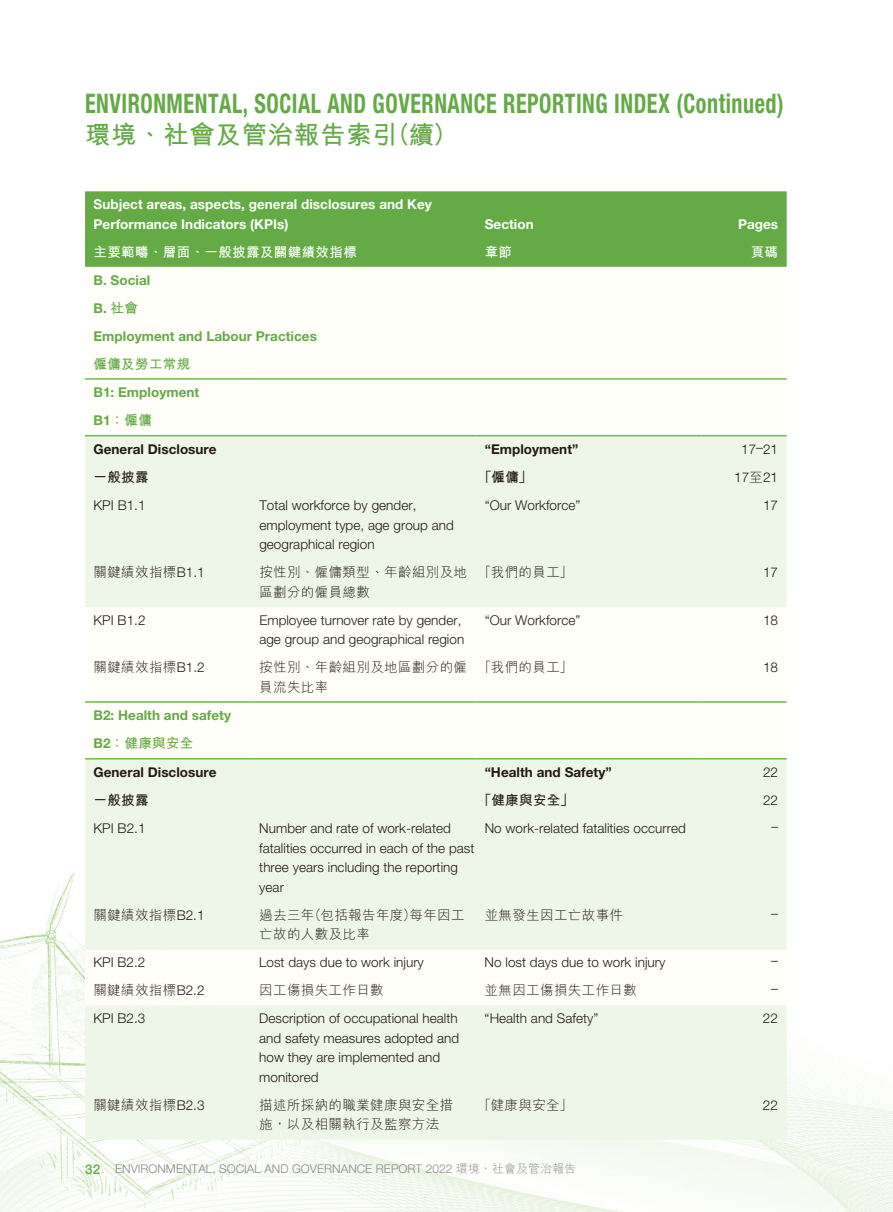
<style>
.page{position:relative;width:893px;height:1212px;background:#fff}
.page>*{position:absolute;margin:0;border:0;box-sizing:border-box;transform-origin:0 0}
.t1{font:700 condensed 27px "Helvetica Neue LT Std";letter-spacing:.025em;color:#64aa45;scale:.82 1}
.t2{font:700 25.5px "M Hei HK";letter-spacing:.025em;color:#64aa45}
.t3{font:300 13.5px/19.5px "Helvetica Neue LT Std";letter-spacing:.005em;color:#231916}
.t4{font:300 13.5px/19.5px "M Hei HK";letter-spacing:.03em;color:#231916}
.t5{font:700 13.5px/19.5px "Helvetica Neue LT Std";letter-spacing:.005em;color:#fff}
.t6{font:700 13.5px/28px "Helvetica Neue LT Std";letter-spacing:.005em;color:#64aa45}
.t7{font:700 13.5px "Helvetica Neue LT Std";letter-spacing:.005em;color:#231916}
.t8{font:700 13.5px "M Hei HK";letter-spacing:.03em;color:#fff}
.t9{font:700 13.5px "M Hei HK";letter-spacing:.03em;color:#64aa45}
.t10{font:700 13.5px "M Hei HK";letter-spacing:.03em;color:#231916}
.t11{font:300 12px "Helvetica Neue LT Std";letter-spacing:.005em;color:#898989}
.s1{font-family:"M Hei HK"}
.s2{font-family:"Helvetica Neue LT Std"}
.s3{font-weight:500;font-size:13.5px;color:#64aa45}
</style>
<div class="page">
<img style="left:0;top:872px;width:893px;height:340px">
<div style="left:85px;top:191px;width:702px;height:76px;background:#64aa45"></div>
<svg style="left:85px;top:436px;width:702px;height:703px;fill:#eef6e7"></svg>
<svg style="left:85px;top:607px;width:702px;height:94px"></svg>
<hr style="left:85px;top:378px;width:166px;height:2px;background:#6fbb4c">
<hr style="left:251px;top:378px;width:225px;height:2px;background:#6fbb4c">
<hr style="left:476px;top:378px;width:226px;height:2px;background:#6fbb4c">
<hr style="left:702px;top:378px;width:85px;height:2px;background:#6fbb4c">
<hr style="left:85px;top:435px;width:166px;height:1px;background:#6fbb4c">
<hr style="left:251px;top:435px;width:225px;height:1px;background:#6fbb4c">
<hr style="left:476px;top:435px;width:226px;height:1px;background:#6fbb4c">
<hr style="left:702px;top:435px;width:85px;height:1px;background:#6fbb4c">
<hr style="left:85px;top:701px;width:166px;height:2px;background:#6fbb4c">
<hr style="left:251px;top:701px;width:225px;height:2px;background:#6fbb4c">
<hr style="left:476px;top:701px;width:226px;height:2px;background:#6fbb4c">
<hr style="left:702px;top:701px;width:85px;height:2px;background:#6fbb4c">
<hr style="left:85px;top:758px;width:166px;height:1px;background:#6fbb4c">
<hr style="left:251px;top:758px;width:225px;height:1px;background:#6fbb4c">
<hr style="left:476px;top:758px;width:226px;height:1px;background:#6fbb4c">
<hr style="left:702px;top:758px;width:85px;height:1px;background:#6fbb4c">
<h1 class="t1" style="left:85px;top:87px;width:853px">ENVIRONMENTAL, SOCIAL AND GOVERNANCE REPORTING INDEX (Continued)</h1>
<h2 class="t2" style="left:85px;top:116px;width:375px">環境、社會及管治報告索引（續）</h2>
<p class="t5" style="left:94px;top:194px;width:340px">Subject areas, aspects, general disclosures and Key<br>Performance Indicators (KPIs)</p>
<p class="t5" style="left:485px;top:214px;width:50px">Section</p>
<p class="t5" style="left:738px;top:214px;width:42px">Pages</p>
<p class="t8" style="left:94px;top:242px;width:265px">主要範疇、層面、一般披露及關鍵績效指標</p>
<p class="t8" style="left:485px;top:242px;width:29px">章節</p>
<p class="t8" style="left:751px;top:242px;width:29px">頁碼</p>
<p class="t6" style="left:94px;top:265px;width:225px">B. Social<br>B. <span class="s1">社會<br></span>Employment and Labour Practices</p>
<p class="t9" style="left:94px;top:354px;width:98px">僱傭及勞工常規</p>
<p class="t6" style="left:94px;top:378px;width:107px">B1: Employment</p>
<p class="t9" style="left:94px;top:411px;width:60px"><span class="s2">B1</span>：僱傭</p>
<p class="t7" style="left:94px;top:441px;width:125px">General Disclosure</p>
<p class="t7" style="left:485px;top:441px;width:95px">“Employment”</p>
<p class="t3" style="left:741px;top:439px;width:38px">17–21</p>
<p class="t10" style="left:94px;top:467px;width:57px">一般披露</p>
<p class="t10" style="left:479px;top:467px;width:54px">「僱傭」</p>
<p class="t3" style="left:734px;top:467px;width:46px">17<span class="s1">至</span>21</p>
<p class="t3" style="left:94px;top:495px;width:54px">KPI B1.1</p>
<p class="t3" style="left:259px;top:495px;width:196px">Total workforce by gender, employment type, age group and geographical region</p>
<p class="t3" style="left:485px;top:495px;width:97px">“Our Workforce”</p>
<p class="t3" style="left:763px;top:495px;width:17px">17</p>
<p class="t4" style="left:93px;top:562px;width:113px">關鍵績效指標<span class="s2">B1.1</span></p>
<p class="t4" style="left:259px;top:562px;width:209px">按性別、僱傭類型、年齡組別及地區劃分的僱員總數</p>
<p class="t4" style="left:478px;top:562px;width:96px">「我們的員工」</p>
<p class="t3" style="left:763px;top:562px;width:17px">17</p>
<p class="t3" style="left:93px;top:610px;width:54px">KPI B1.2</p>
<p class="t3" style="left:259px;top:610px;width:206px">Employee turnover rate by gender, age group and geographical region</p>
<p class="t3" style="left:485px;top:610px;width:97px">“Our Workforce”</p>
<p class="t3" style="left:763px;top:610px;width:17px">18</p>
<p class="t4" style="left:93px;top:657px;width:113px">關鍵績效指標<span class="s2">B1.2</span></p>
<p class="t4" style="left:259px;top:657px;width:209px">按性別、年齡組別及地區劃分的僱員流失比率</p>
<p class="t4" style="left:478px;top:657px;width:96px">「我們的員工」</p>
<p class="t3" style="left:763px;top:657px;width:17px">18</p>
<p class="t6" style="left:93px;top:701px;width:139px">B2: Health and safety</p>
<p class="t9" style="left:93px;top:734px;width:101px"><span class="s2">B2</span>：健康與安全</p>
<p class="t7" style="left:93px;top:764px;width:125px">General Disclosure</p>
<p class="t7" style="left:485px;top:764px;width:128px">“Health and Safety”</p>
<p class="t3" style="left:763px;top:762px;width:17px">22</p>
<p class="t10" style="left:93px;top:790px;width:57px">一般披露</p>
<p class="t10" style="left:479px;top:790px;width:96px">「健康與安全」</p>
<p class="t3" style="left:763px;top:790px;width:17px">22</p>
<p class="t3" style="left:93px;top:818px;width:54px">KPI B2.1</p>
<p class="t3" style="left:259px;top:818px;width:217px">Number and rate of work-related fatalities occurred in each of the past three years including the reporting year</p>
<p class="t3" style="left:485px;top:818px;width:203px">No work-related fatalities occurred</p>
<p class="t3" style="left:771px;top:816px;width:8px">–</p>
<p class="t4" style="left:93px;top:905px;width:113px">關鍵績效指標<span class="s2">B2.1</span></p>
<p class="t4" style="left:259px;top:905px;width:207px">過去三年（包括報告年度）每年因工亡故的人數及比率</p>
<p class="t4" style="left:485px;top:905px;width:140px">並無發生因工亡故事件</p>
<p class="t3" style="left:771px;top:903px;width:8px">–</p>
<p class="t3" style="left:93px;top:952px;width:54px">KPI B2.2</p>
<p class="t3" style="left:259px;top:952px;width:166px">Lost days due to work injury</p>
<p class="t3" style="left:485px;top:952px;width:182px">No lost days due to work injury</p>
<p class="t3" style="left:771px;top:950px;width:8px">–</p>
<p class="t4" style="left:93px;top:980px;width:113px">關鍵績效指標<span class="s2">B2.2</span></p>
<p class="t4" style="left:259px;top:980px;width:126px">因工傷損失工作日數</p>
<p class="t4" style="left:485px;top:980px;width:154px">並無因工傷損失工作日數</p>
<p class="t3" style="left:771px;top:978px;width:8px">–</p>
<p class="t3" style="left:93px;top:1008px;width:54px">KPI B2.3</p>
<p class="t3" style="left:259px;top:1008px;width:202px">Description of occupational health and safety measures adopted and how they are implemented and monitored</p>
<p class="t3" style="left:485px;top:1008px;width:115px">“Health and Safety”</p>
<p class="t3" style="left:763px;top:1008px;width:17px">22</p>
<p class="t4" style="left:93px;top:1095px;width:113px">關鍵績效指標<span class="s2">B2.3</span></p>
<p class="t4" style="left:259px;top:1095px;width:195px">描述所採納的職業健康與安全措施，以及相關執行及監察方法</p>
<p class="t4" style="left:478px;top:1095px;width:96px">「健康與安全」</p>
<p class="t3" style="left:763px;top:1095px;width:17px">22</p>
<p class="t11" style="left:85px;top:1161px;width:493px"><span class="s3">32</span> ENVIRONMENTAL, SOCIAL AND GOVERNANCE REPORT 2022 <span class="s1">環境、社會及管治報告</span></p>
</div>
